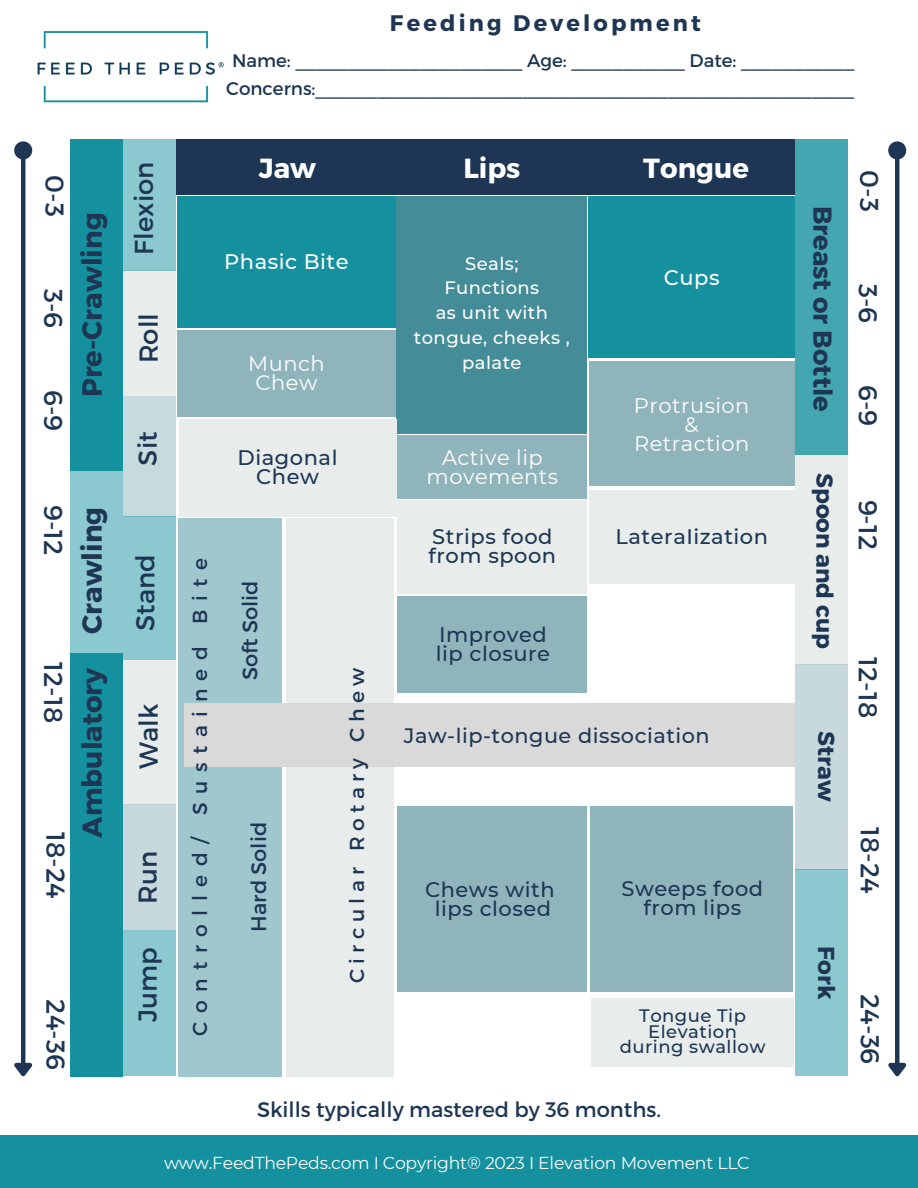
<style>
.page{position:relative;width:918px;height:1188px;background:#fff}
.page>*{position:absolute;margin:0;border:0;box-sizing:border-box;transform-origin:0 0}
.t1{font:700 27.6px "Montserrat";color:#1e3653}
.t2{font:700 27.6px "Montserrat";color:#fff}
.t3{font:25.95px "Montserrat";color:#1e3653}
.t4{font:700 25.95px "Montserrat";color:#1e3653}
.t5{font:700 23.1px "Montserrat";color:#1e3653}
.t6{font:700 22.5px "Montserrat";letter-spacing:.14em;color:#1e3653}
.t7{font:500 21px/19.2px "Montserrat";letter-spacing:.025em;color:#1e3653;text-align:center}
.t8{font:21px "Montserrat";color:#1e3653}
.t9{font:21px/19.2px "Montserrat";letter-spacing:.025em;color:#fff;text-align:center}
.t10{font:500 21px "Montserrat";letter-spacing:.025em;color:#fcfcfc}
.t11{font:500 21px "Montserrat";color:#fff}
.t12{font:500 20.85px "Montserrat";letter-spacing:.025em;color:#1e3653}
.t13{font:20.25px "Montserrat";letter-spacing:.42em;color:#1e3653}
.t14{font:20.25px "Montserrat";letter-spacing:.265em;color:#1e3653}
.t15{font:18.3px "Montserrat";color:#1e3653}
.t16{font:18.15px "Montserrat";color:#1e3653}
.t17{font:500 18px/24.8px "Montserrat";letter-spacing:.025em;color:#fff;text-align:center}
.t18{font:500 18px/15.8px "Montserrat";letter-spacing:.025em;color:#1e3653;text-align:center}
.t19{font:17.25px "Montserrat";letter-spacing:-.015em;color:#fcfcfc}
</style>
<div class="page">
<img style="left:37px;top:31px;width:187px;height:72px">
<hr style="left:21px;top:158px;width:4px;height:906px;background:#1e3653">
<svg style="left:14px;top:141px;width:19px;height:22px"></svg>
<svg style="left:14px;top:1059px;width:19px;height:18px"></svg>
<hr style="left:895px;top:158px;width:4px;height:906px;background:#1e3653">
<svg style="left:888px;top:141px;width:19px;height:22px"></svg>
<svg style="left:888px;top:1059px;width:19px;height:18px"></svg>
<div style="left:70px;top:139px;width:52px;height:331px;background:#15909e"></div>
<div style="left:70px;top:471px;width:52px;height:182px;background:#8bc8cf"></div>
<div style="left:70px;top:653px;width:52px;height:424px;background:#15909e"></div>
<div style="left:123px;top:271px;width:53px;height:125px;background:#e8eceb"></div>
<div style="left:123px;top:396px;width:53px;height:120px;background:#c7dadd"></div>
<div style="left:123px;top:516px;width:53px;height:144px;background:#8bc8cf"></div>
<div style="left:123px;top:660px;width:53px;height:144px;background:#e8eceb"></div>
<div style="left:123px;top:804px;width:53px;height:126px;background:#c8d9dd"></div>
<div style="left:123px;top:930px;width:53px;height:146px;background:#8bc8cf"></div>
<div style="left:123px;top:139px;width:53px;height:132px;background:#8bc8cf"></div>
<div style="left:0;top:1135px;width:918px;height:53px;background:#15909e"></div>
<div style="left:177px;top:139px;width:618px;height:55px;background:#1e3653"></div>
<div style="left:795px;top:139px;width:52px;height:317px;background:#43a6b1"></div>
<div style="left:795px;top:455px;width:52px;height:209px;background:#e8eceb"></div>
<div style="left:795px;top:664px;width:52px;height:205px;background:#c8d9dd"></div>
<div style="left:795px;top:869px;width:52px;height:206px;background:#8bc8cf"></div>
<div style="left:178px;top:196px;width:217px;height:132px;background:#15909e"></div>
<div style="left:396px;top:196px;width:190px;height:237px;background:#448c98"></div>
<div style="left:589px;top:196px;width:206px;height:162px;background:#15909e"></div>
<div style="left:178px;top:330px;width:217px;height:86px;background:#90b4bc"></div>
<div style="left:179px;top:419px;width:217px;height:97px;background:#e8eceb"></div>
<div style="left:179px;top:519px;width:103px;height:558px;background:#a0c6ce"></div>
<div style="left:286px;top:518px;width:108px;height:559px;background:#e8eceb"></div>
<div style="left:184px;top:703px;width:611px;height:64px;background:#d9d9d9"></div>
<div style="left:398px;top:435px;width:189px;height:63px;background:#90b4bc"></div>
<div style="left:398px;top:500px;width:189px;height:93px;background:#e8eceb"></div>
<div style="left:398px;top:596px;width:189px;height:97px;background:#90b4bc"></div>
<div style="left:398px;top:807px;width:189px;height:185px;background:#90b4bc"></div>
<div style="left:589px;top:361px;width:205px;height:125px;background:#90b4bc"></div>
<div style="left:590px;top:490px;width:204px;height:93px;background:#e8eceb"></div>
<div style="left:591px;top:806px;width:202px;height:185px;background:#90b4bc"></div>
<div style="left:591px;top:998px;width:202px;height:69px;background:#e8eceb"></div>
<p class="t3" style="left:72px;top:175px;width:43px;rotate:90deg">0-3</p>
<p class="t3" style="left:70px;top:289px;width:41px;rotate:90deg">3-6</p>
<p class="t3" style="left:70px;top:390px;width:43px;rotate:90deg">6-9</p>
<h1 class="t1" style="left:74px;top:397px;width:186px;rotate:-90deg">Pre-Crawling</h1>
<p class="t3" style="left:70px;top:505px;width:52px;rotate:90deg">9-12</p>
<p class="t3" style="left:70px;top:662px;width:63px;rotate:90deg">12-18</p>
<p class="t3" style="left:73px;top:832px;width:68px;rotate:90deg">18-24</p>
<h1 class="t1" style="left:74px;top:838px;width:332px;rotate:-90deg">Ambulatory Crawling</h1>
<p class="t3" style="left:73px;top:999px;width:72px;rotate:90deg">24-36</p>
<p class="t6" style="left:390px;top:8px;width:312px">Feeding Development</p>
<p class="t16" style="left:232px;top:48px;width:624px">Name: ______________________ Age: ___________ Date: ___________</p>
<p class="t15" style="left:226px;top:76px;width:629px">Concerns:____________________________________________________</p>
<p class="t3" style="left:127px;top:255px;width:94px;rotate:-90deg">Flexion</p>
<h1 class="t2" style="left:259px;top:150px;width:59px">Jaw</h1>
<h1 class="t2" style="left:463px;top:150px;width:59px">Lips</h1>
<h1 class="t2" style="left:643px;top:150px;width:107px">Tongue</h1>
<p class="t10" style="left:224px;top:249px;width:126px">Phasic Bite</p>
<p class="t17" style="left:414px;top:251px;width:158px">Seals;<br>Functions<br>as unit with tongue, cheeks , palate</p>
<p class="t11" style="left:664px;top:265px;width:57px">Cups</p>
<p class="t3" style="left:132px;top:363px;width:52px;rotate:-90deg">Roll</p>
<p class="t9" style="left:248px;top:353px;width:78px">Munch<br>Chew</p>
<p class="t3" style="left:131px;top:466px;width:36px;rotate:-90deg">Sit</p>
<p class="t3" style="left:128px;top:631px;width:78px;rotate:-90deg">Stand</p>
<p class="t3" style="left:132px;top:769px;width:67px;rotate:-90deg">Walk</p>
<p class="t3" style="left:131px;top:904px;width:54px;rotate:-90deg">Run</p>
<p class="t3" style="left:131px;top:1022px;width:76px;rotate:-90deg">Jump</p>
<p class="t13" style="left:187px;top:1036px;width:479px;rotate:-90deg">Controlled/ Sustained Bite</p>
<p class="t7" style="left:238px;top:448px;width:101px">Diagonal<br>Chew</p>
<p class="t8" style="left:236px;top:680px;width:101px;rotate:-90deg">Soft Solid</p>
<p class="t8" style="left:245px;top:932px;width:111px;rotate:-90deg">Hard Solid</p>
<p class="t14" style="left:344px;top:983px;width:317px;rotate:-90deg">Circular Rotary Chew</p>
<p class="t9" style="left:427px;top:448px;width:133px">Active lip movements</p>
<p class="t7" style="left:429px;top:527px;width:129px;text-align:left">Strips food from spoon</p>
<p class="t7" style="left:436px;top:625px;width:116px;text-align:left">Improved lip closure</p>
<p class="t9" style="left:634px;top:396px;width:117px">Protrusion &amp;<br>Retraction</p>
<p class="t7" style="left:616px;top:527px;width:154px">LateraIization</p>
<p class="t12" style="left:404px;top:723px;width:307px">Jaw-lip-tongue dissociation</p>
<p class="t7" style="left:425px;top:880px;width:131px">Chews with lips closed</p>
<p class="t7" style="left:622px;top:879px;width:143px">Sweeps food from lips</p>
<p class="t18" style="left:620px;top:1008px;width:147px">Tongue Tip<br>Elevation during swallow</p>
<p class="t8" style="left:257px;top:1095px;width:405px">Skills typically mastered by 36 months.</p>
<p class="t19" style="left:164px;top:1152px;width:587px">www.FeedThePeds.com I Copyright® 2023 I Elevation Movement LLC</p>
<p class="t4" style="left:840px;top:206px;width:208px;rotate:90deg">Breast or Bottle</p>
<p class="t5" style="left:840px;top:473px;width:177px;rotate:90deg">Spoon and cup</p>
<p class="t5" style="left:841px;top:731px;width:72px;rotate:90deg">Straw</p>
<p class="t5" style="left:841px;top:946px;width:55px;rotate:90deg">Fork</p>
<p class="t3" style="left:886px;top:170px;width:43px;rotate:90deg">0-3</p>
<p class="t3" style="left:885px;top:284px;width:41px;rotate:90deg">3-6</p>
<p class="t3" style="left:885px;top:385px;width:43px;rotate:90deg">6-9</p>
<p class="t3" style="left:885px;top:500px;width:52px;rotate:90deg">9-12</p>
<p class="t3" style="left:885px;top:657px;width:63px;rotate:90deg">12-18</p>
<p class="t3" style="left:887px;top:827px;width:68px;rotate:90deg">18-24</p>
<p class="t3" style="left:887px;top:994px;width:72px;rotate:90deg">24-36</p>
</div>
